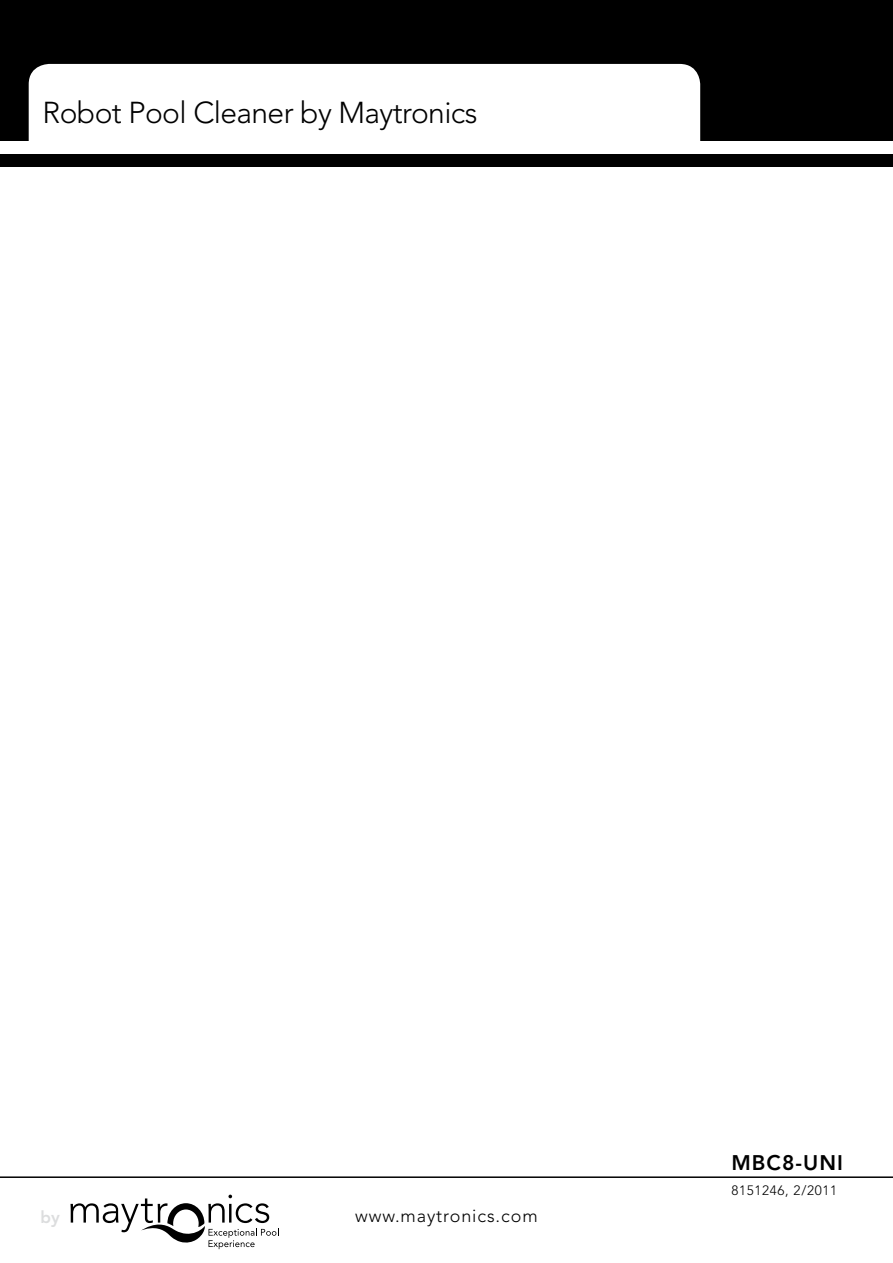
<style>
.page{position:relative;width:893px;height:1263px;background:#fff}
.page>*{position:absolute;margin:0;border:0;box-sizing:border-box;transform-origin:0 0}
.t1{font:300 30px "Avenir";letter-spacing:-.02em;color:#000}
.t2{font:800 21px "Avenir";letter-spacing:.05em;color:#000}
.t3{font:300 18px "Avenir";letter-spacing:.05em;color:#000}
.t4{font:800 16.8px "Avenir";color:#dcddde}
.t5{font:300 13.5px "Avenir";letter-spacing:.05em;color:#000}
</style>
<div class="page">
<div style="left:0;top:0;width:893px;height:140px;background:#000"></div>
<div style="left:29px;top:64px;width:671px;height:76px;background:#fff"></div>
<div style="left:0;top:154px;width:893px;height:13px;background:#000"></div>
<hr style="left:0;top:1176px;width:893px;height:2px;background:#000">
<svg style="left:71px;top:1194px;width:208px;height:55px"></svg>
<p class="t1" style="left:43px;top:95px;width:437px">Robot Pool Cleaner by Maytronics</p>
<p class="t4" style="left:40px;top:1207px;width:21px">by</p>
<p class="t3" style="left:355px;top:1205px;width:184px">www.maytronics.com</p>
<p class="t2" style="left:731px;top:1151px;width:113px">MBC8-UNI</p>
<p class="t5" style="left:731px;top:1183px;width:107px">8151246, 2/2011</p>
</div>
